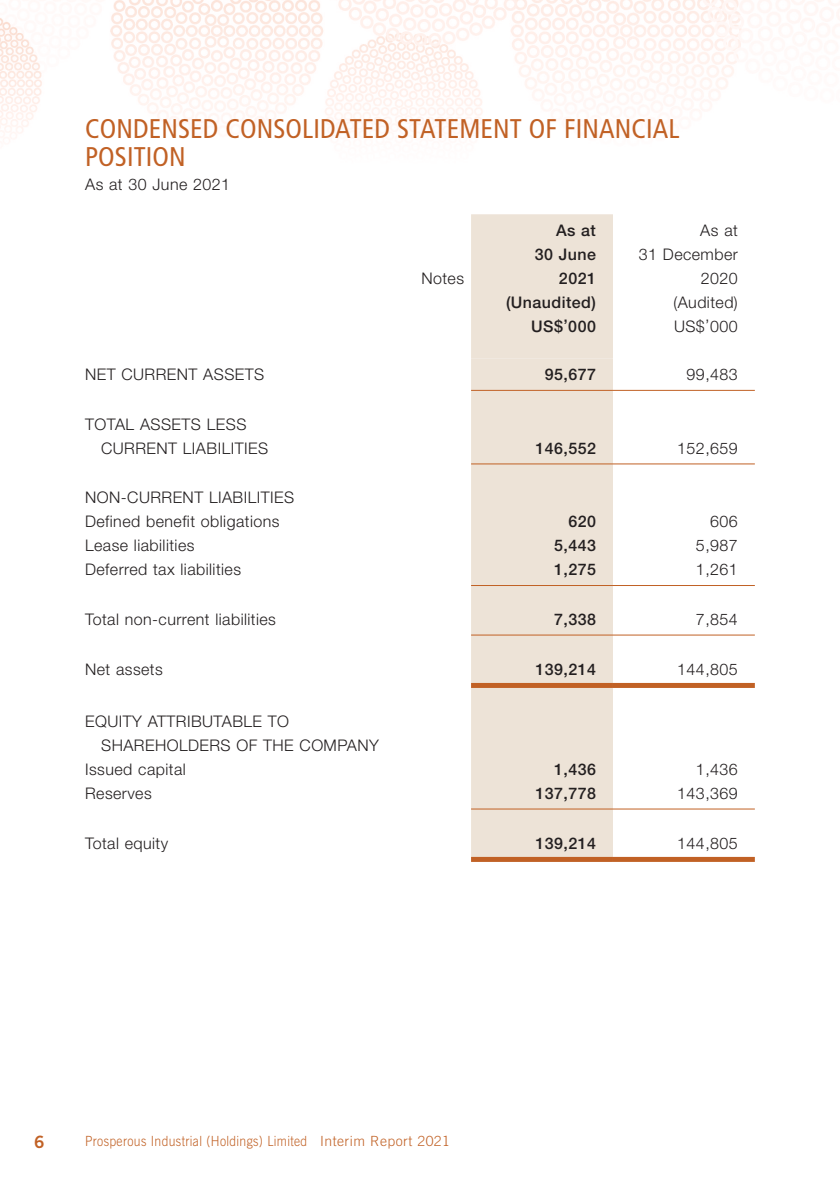
<style>
.page{position:relative;width:840px;height:1191px;background:#fff}
.page>*{position:absolute;margin:0;border:0;box-sizing:border-box;transform-origin:0 0}
.t1{font:condensed 27px/28px "Frutiger LT Std";letter-spacing:.005em;color:#c16125}
.t2{font:17px "Trade Gothic LT Std Bd 2";color:#c16125}
.t3{font:300 16px/24px "Helvetica Neue LT Std";letter-spacing:.03em;color:#231f20}
.t4{font:500 16px/24px "Helvetica Neue LT Std";letter-spacing:.03em;color:#231f20;text-align:right}
.t5{font:300 14px "Trade Gothic LT Std";letter-spacing:.03em;color:#c16125;scale:.87 1}
</style>
<div class="page">
<img style="left:0;top:0;width:839px;height:862px">
<div style="left:471px;top:358px;width:141px;height:499px;background:#ede3d7"></div>
<hr style="left:471px;top:390px;width:141px;height:1px;background:#c16125">
<hr style="left:612px;top:390px;width:142px;height:1px;background:#c16125">
<hr style="left:471px;top:463px;width:141px;height:1px;background:#c16125">
<hr style="left:612px;top:463px;width:142px;height:1px;background:#c16125">
<hr style="left:471px;top:585px;width:141px;height:1px;background:#c16125">
<hr style="left:612px;top:585px;width:142px;height:1px;background:#c16125">
<hr style="left:471px;top:634px;width:141px;height:1px;background:#c16125">
<hr style="left:612px;top:634px;width:142px;height:1px;background:#c16125">
<div style="left:471px;top:683px;width:141px;height:5px;background:#c16125"></div>
<div style="left:612px;top:683px;width:142px;height:5px;background:#c16125"></div>
<hr style="left:471px;top:808px;width:141px;height:1px;background:#c16125">
<hr style="left:612px;top:808px;width:142px;height:1px;background:#c16125">
<div style="left:471px;top:857px;width:141px;height:5px;background:#c16125"></div>
<div style="left:612px;top:857px;width:142px;height:5px;background:#c16125"></div>
<div style="left:471px;top:214px;width:141px;height:144px;background:#ede3d7"></div>
<h1 class="t1" style="left:85px;top:114px;width:595px">CONDENSED CONSOLIDATED STATEMENT OF FINANCIAL<br>POSITION</h1>
<p class="t3" style="left:85px;top:171px;width:146px">As at 30 June 2021</p>
<p class="t3" style="left:421px;top:266px;width:44px">Notes</p>
<p class="t4" style="left:534px;top:218px;width:63px">As at<br>30 June<br>2021</p>
<p class="t3" style="left:638px;top:218px;width:100px;text-align:right">As at<br>31 December<br>2020</p>
<p class="t4" style="left:505px;top:290px;width:91px">(Unaudited)</p>
<p class="t3" style="left:673px;top:290px;width:66px">(Audited)</p>
<p class="t4" style="left:531px;top:314px;width:66px">US$’000</p>
<p class="t3" style="left:673px;top:314px;width:65px">US$’000</p>
<p class="t3" style="left:85px;top:362px;width:180px">NET CURRENT ASSETS</p>
<p class="t4" style="left:544px;top:362px;width:53px">95,677</p>
<p class="t3" style="left:686px;top:362px;width:53px">99,483</p>
<p class="t3" style="left:101px;top:412px;width:168px;text-indent:-16px">TOTAL ASSETS LESS<br>CURRENT LIABILITIES</p>
<p class="t4" style="left:535px;top:436px;width:62px">146,552</p>
<p class="t3" style="left:677px;top:436px;width:62px">152,659</p>
<p class="t3" style="left:85px;top:485px;width:210px">NON-CURRENT LIABILITIES<br>Defined benefit obligations</p>
<p class="t4" style="left:568px;top:509px;width:29px">620</p>
<p class="t3" style="left:709px;top:509px;width:29px">606</p>
<p class="t3" style="left:85px;top:533px;width:111px">Lease liabilities</p>
<p class="t4" style="left:553px;top:533px;width:43px">5,443</p>
<p class="t3" style="left:695px;top:533px;width:43px">5,987</p>
<p class="t3" style="left:85px;top:557px;width:157px">Deferred tax liabilities</p>
<p class="t4" style="left:553px;top:557px;width:43px">1,275</p>
<p class="t3" style="left:695px;top:557px;width:43px">1,261</p>
<p class="t3" style="left:85px;top:607px;width:192px">Total non-current liabilities</p>
<p class="t4" style="left:553px;top:607px;width:43px">7,338</p>
<p class="t3" style="left:695px;top:607px;width:43px">7,854</p>
<p class="t3" style="left:85px;top:656px;width:79px">Net assets</p>
<p class="t4" style="left:535px;top:656px;width:62px">139,214</p>
<p class="t3" style="left:677px;top:656px;width:62px">144,805</p>
<p class="t3" style="left:85px;top:709px;width:205px">EQUITY ATTRIBUTABLE TO</p>
<p class="t3" style="left:101px;top:733px;width:279px">SHAREHOLDERS OF THE COMPANY</p>
<p class="t3" style="left:85px;top:757px;width:102px">Issued capital</p>
<p class="t4" style="left:553px;top:757px;width:43px">1,436</p>
<p class="t3" style="left:695px;top:757px;width:43px">1,436</p>
<p class="t3" style="left:85px;top:781px;width:68px">Reserves</p>
<p class="t4" style="left:535px;top:781px;width:62px">137,778</p>
<p class="t3" style="left:677px;top:781px;width:62px">143,369</p>
<p class="t3" style="left:85px;top:830px;width:85px">Total equity</p>
<p class="t4" style="left:535px;top:830px;width:62px">139,214</p>
<p class="t3" style="left:677px;top:830px;width:62px">144,805</p>
<p class="t2" style="left:34px;top:1131px;width:12px">6</p>
<p class="t5" style="left:85px;top:1132px;width:420px">Prosperous Industrial (Holdings) Limited Interim Report 2021</p>
</div>
